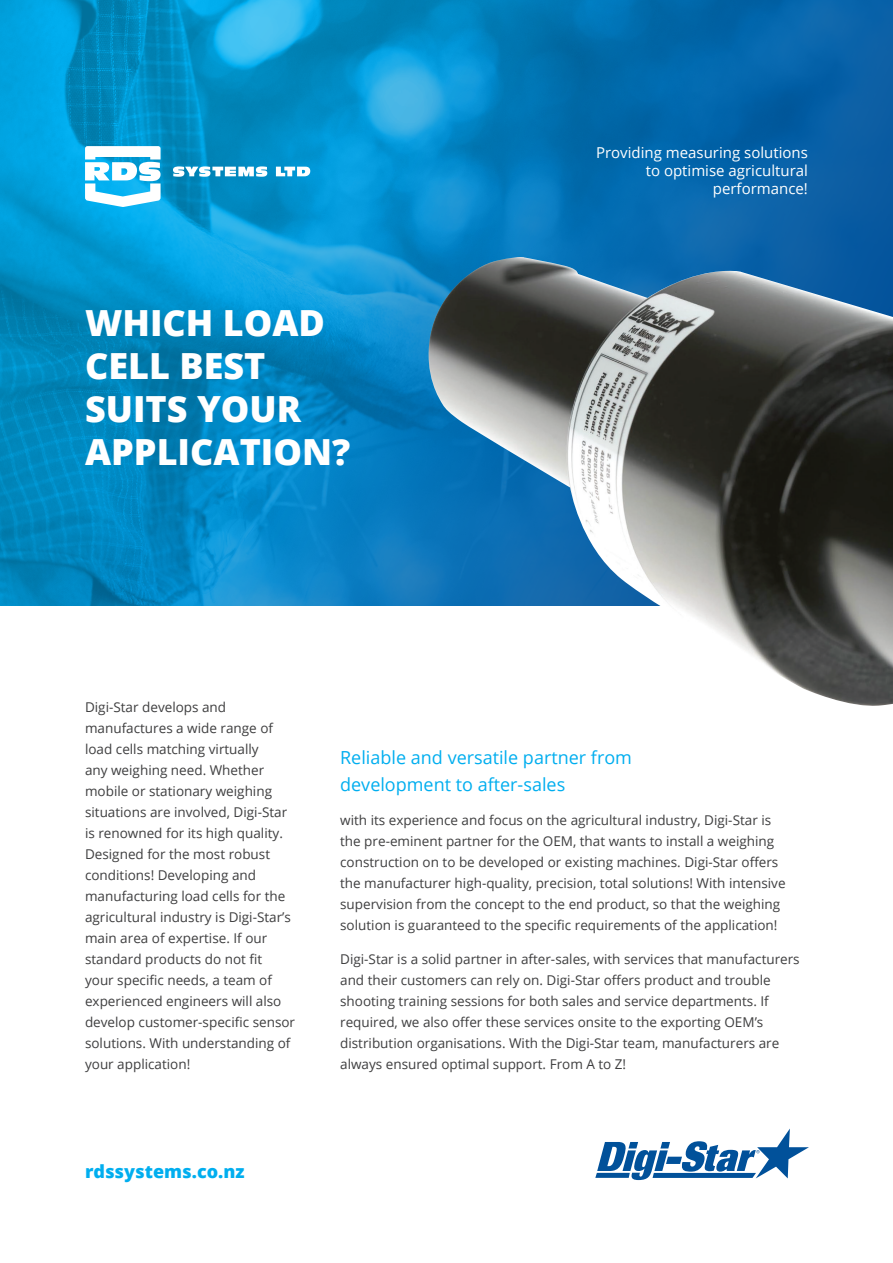
<style>
.page{position:relative;width:893px;height:1263px;background:#fff}
.page>*{position:absolute;margin:0;border:0;box-sizing:border-box;transform-origin:0 0}
.t1{font:800 36px/43.2px "Open Sans";color:#fff}
.t2{font:18px/27px "Open Sans";color:#00aeef}
.t3{font:800 18px "Open Sans";color:#00aeef}
.t4{font:15px/18px "Open Sans";color:#fff;text-align:right}
.t5{font:13.5px/21px "Open Sans";color:#3e3e3f}
</style>
<div class="page">
<svg style="left:0;top:0;width:893px;height:606px;background:#0583c1"></svg>
<svg style="left:173px;top:166px;width:137px;height:11px"></svg>
<svg style="left:85px;top:146px;width:76px;height:61px"></svg>
<svg style="left:595px;top:1128px;width:214px;height:52px"></svg>
<img style="left:427px;top:257px;width:466px;height:449px">
<p class="t1" style="left:85px;top:299px;width:242px">WHICH LOAD<br>CELL BEST</p>
<p class="t1" style="left:85px;top:386px;width:267px">SUITS YOUR<br>APPLICATION?</p>
<p class="t4" style="left:596px;top:143px;width:213px">Providing measuring solutions to optimise agricultural performance!</p>
<p class="t5" style="left:85px;top:696px;width:212px">Digi-Star develops and manufactures a wide range of load cells matching virtually<br>any weighing need. Whether mobile or stationary weighing situations are involved, Digi-Star is renowned for its high quality.<br>Designed for the most robust conditions! Developing and manufacturing load cells for the agricultural industry is Digi-Star’s main area of expertise. If our standard products do not fit<br>your specific needs, a team of experienced engineers will also develop customer-specific sensor solutions. With understanding of your application!</p>
<p class="t3" style="left:85px;top:1158px;width:161px">rdssystems.co.nz</p>
<p class="t2" style="left:340px;top:744px;width:293px">Reliable and versatile partner from development to after-sales</p>
<p class="t5" style="left:340px;top:809px;width:447px">with its experience and focus on the agricultural industry, Digi-Star is the pre-eminent partner for the OEM, that wants to install a weighing construction on to be developed or existing machines. Digi-Star offers the manufacturer high-quality, precision, total solutions! With intensive supervision from the concept to the end product, so that the weighing solution is guaranteed to the specific requirements of the application!</p>
<p class="t5" style="left:340px;top:948px;width:461px">Digi-Star is a solid partner in after-sales, with services that manufacturers and their customers can rely on. Digi-Star offers product and trouble shooting training sessions for both sales and service departments. If required, we also offer these services onsite to the exporting OEM’s distribution organisations. With the Digi-Star team, manufacturers are always ensured optimal support. From A to Z!</p>
</div>
